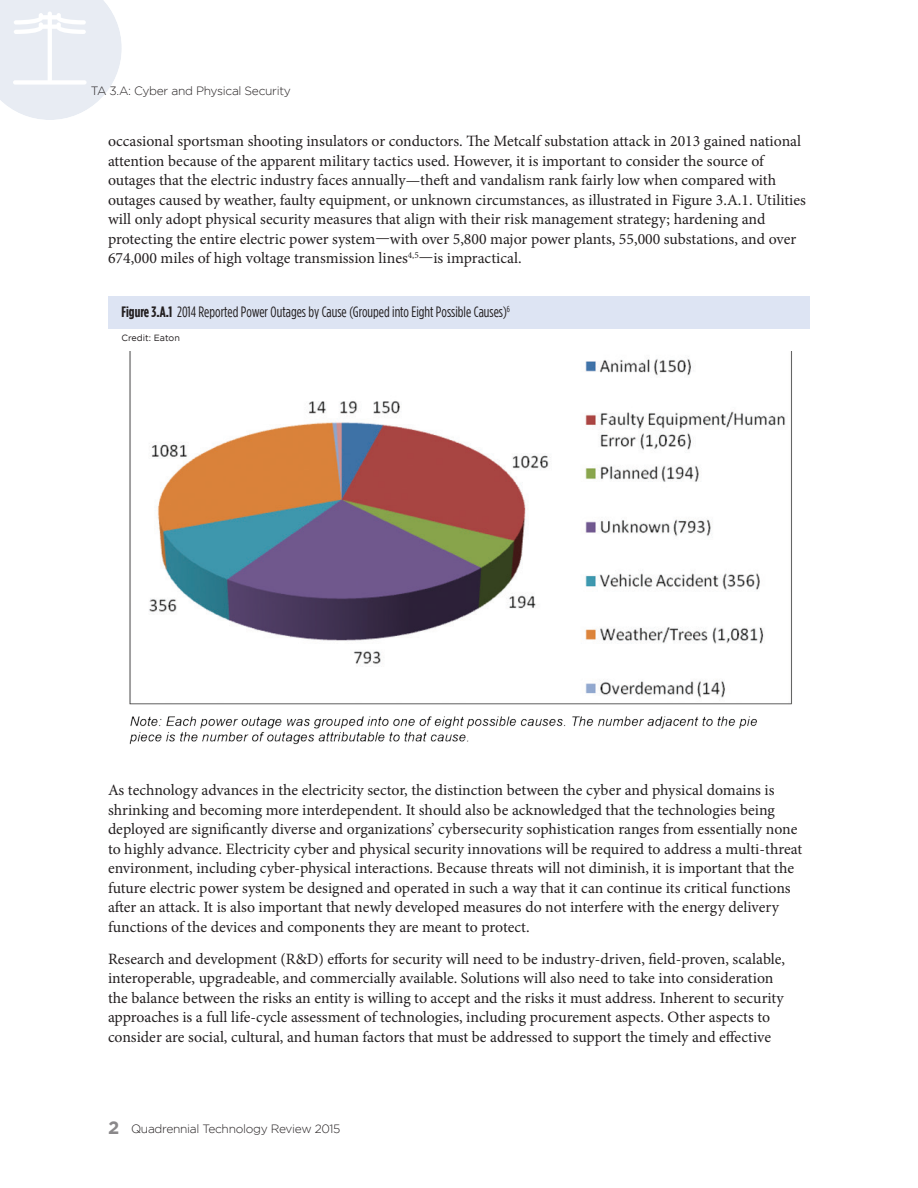
<style>
.page{position:relative;width:918px;height:1188px;background:#fff}
.page>*{position:absolute;margin:0;border:0;box-sizing:border-box;transform-origin:0 0}
.Body_Text{font:15.75px/19.5px "Minion Pro";color:#231f20}
.Figure_Text{font:15px "Gotham Condensed";color:#231f20}
.t1{font:300 12px "Gotham";letter-spacing:-.025em;color:#231f20}
.Credit{font:9px "Gotham";color:#231f20}
.s1{font-weight:700}
.s2{font-weight:700;font-size:18px;color:#8a888a}
</style>
<div class="page">
<svg style="left:0;top:0;width:122px;height:120px"></svg>
<div style="left:108px;top:296px;width:702px;height:32px;background:#dde4f3"></div>
<img style="left:129px;top:352px;width:663px;height:393px">
<p class="t1" style="left:91px;top:84px;width:202px">TA 3.A: Cyber and Physical Security</p>
<p class="Body_Text" style="left:108px;top:132px;width:699px">occasional sportsman shooting insulators or conductors. The Metcalf substation attack in 2013 gained national attention because of the apparent military tactics used. However, it is important to consider the source of outages that the electric industry faces annually—theft and vandalism rank fairly low when compared with outages caused by weather, faulty equipment, or unknown circumstances, as illustrated in Figure 3.A.1. Utilities will only adopt physical security measures that align with their risk management strategy; hardening and protecting the entire electric power system—with over 5,800 major power plants, 55,000 substations, and over 674,000 miles of high voltage transmission lines<sup>4,5</sup>—is impractical.</p>
<p class="Figure_Text" style="left:122px;top:304px;width:390px"><span class="s1">Figure 3.A.1</span> 2014 Reported Power Outages by Cause (Grouped into Eight Possible Causes)<sup>6</sup></p>
<p class="Credit" style="left:122px;top:333px;width:60px">Credit: Eaton</p>
<p class="Body_Text" style="left:108px;top:780px;width:696px">As technology advances in the electricity sector, the distinction between the cyber and physical domains is shrinking and becoming more interdependent. It should also be acknowledged that the technologies being deployed are significantly diverse and organizations’ cybersecurity sophistication ranges from essentially none to highly advance. Electricity cyber and physical security innovations will be required to address a multi-threat environment, including cyber-physical interactions. Because threats will not diminish, it is important that the future electric power system be designed and operated in such a way that it can continue its critical functions after an attack. It is also important that newly developed measures do not interfere with the energy delivery functions of the devices and components they are meant to protect.</p>
<p class="Body_Text" style="left:108px;top:949px;width:679px">Research and development (R&amp;D) efforts for security will need to be industry-driven, field-proven, scalable, interoperable, upgradeable, and commercially available. Solutions will also need to take into consideration the balance between the risks an entity is willing to accept and the risks it must address. Inherent to security approaches is a full life-cycle assessment of technologies, including procurement aspects. Other aspects to consider are social, cultural, and human factors that must be addressed to support the timely and effective</p>
<p class="t1" style="left:108px;top:1122px;width:234px"><span class="s2">2</span> Quadrennial Technology Review 2015</p>
</div>
